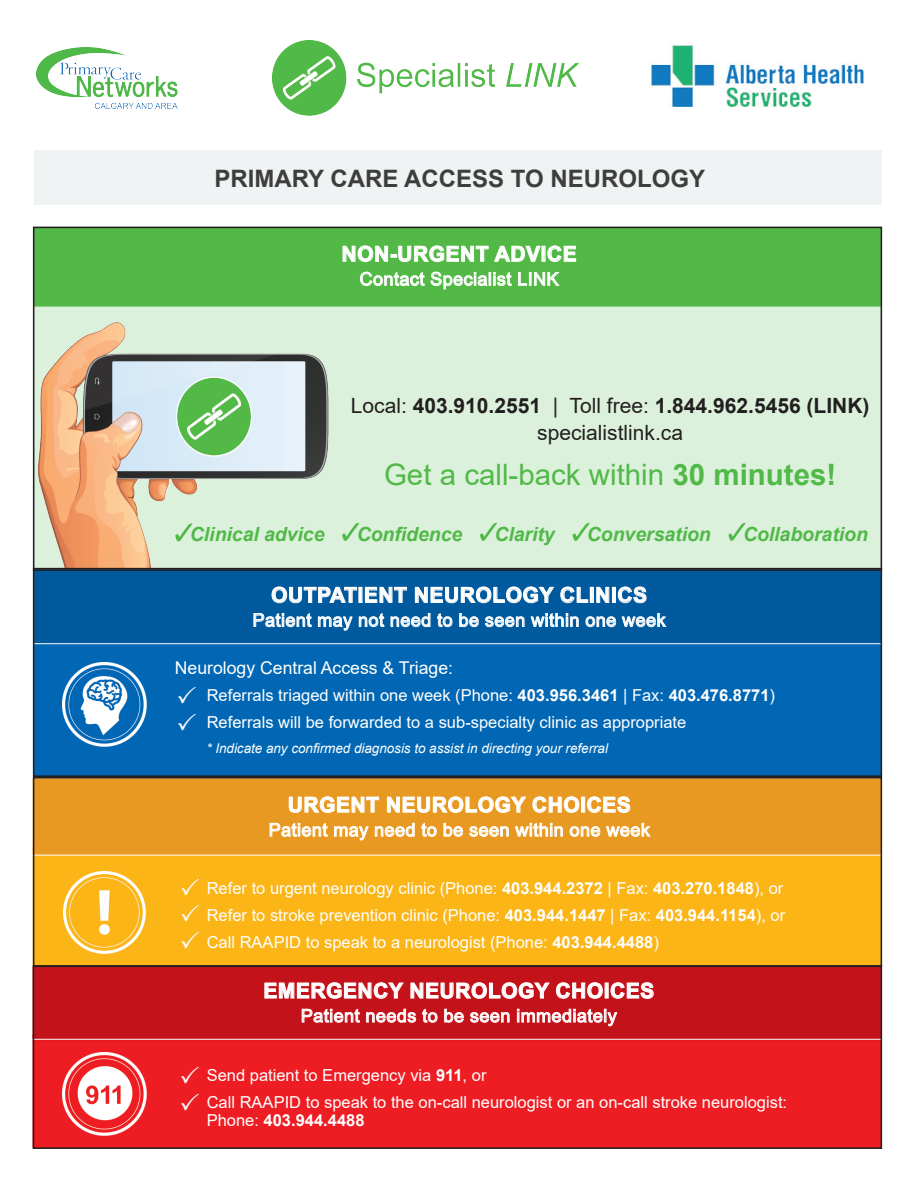
<style>
.page{position:relative;width:918px;height:1188px;background:#fff}
.page>*{position:absolute;margin:0;border:0;box-sizing:border-box;transform-origin:0 0}
.t1{font:29.55px "Arial";color:#51b948}
.t2{font:700 24px "Arial";color:#3e3e3f}
.t3{font:700 21px "Arial";letter-spacing:.025em;color:#fff}
.t4{font:21px/27px "Arial";color:#231f20;text-align:center}
.t5{font:italic 700 19.5px "Arial";letter-spacing:-.005em;color:#51b948}
.t6{font:18px "Arial";letter-spacing:.025em;color:#fff}
.t7{font:17.7px "Arial";color:#fff}
.t8{font:16.5px/27px "Arial";color:#fff}
.t9{font:700 16.5px "Arial";color:#fff}
.t10{font:italic 13.5px "Arial";letter-spacing:-.005em;color:#fff}
.s1{font-weight:700}
.s2{font-weight:400}
</style>
<div class="page">
<div style="left:36px;top:644px;width:843px;height:130px;background:#0167b4"></div>
<div style="left:347px;top:571px;width:532px;height:72px;background:#015a9d"></div>
<div style="left:34px;top:150px;width:847px;height:54px;background:#f0f3f4"></div>
<img style="left:63px;top:667px;width:84px;height:80px">
<div style="left:36px;top:856px;width:843px;height:108px;background:#fbb516"></div>
<div style="left:36px;top:780px;width:843px;height:75px;background:#e89922"></div>
<div style="left:36px;top:1040px;width:843px;height:106px;background:#ee1d23"></div>
<div style="left:36px;top:968px;width:843px;height:71px;background:#c4121a"></div>
<img style="left:63px;top:871px;width:83px;height:82px">
<img style="left:62px;top:1052px;width:84px;height:84px">
<div style="left:36px;top:230px;width:843px;height:76px;background:#52b947"></div>
<div style="left:347px;top:306px;width:532px;height:262px;background:#dcf1db"></div>
<svg style="left:343px;top:246px;width:198px;height:16px;background:#84cd7d"></svg>
<svg style="left:548px;top:246px;width:28px;height:16px"></svg>
<svg style="left:360px;top:272px;width:65px;height:14px"></svg>
<svg style="left:431px;top:272px;width:81px;height:17px"></svg>
<svg style="left:518px;top:272px;width:41px;height:14px"></svg>
<svg style="left:347px;top:587px;width:10px;height:16px"></svg>
<svg style="left:365px;top:587px;width:42px;height:16px"></svg>
<svg style="left:415px;top:587px;width:139px;height:16px;background:#4d8bba"></svg>
<svg style="left:561px;top:587px;width:27px;height:16px"></svg>
<div style="left:590px;top:587px;width:4px;height:16px;border:1px solid #fff"></div>
<svg style="left:596px;top:587px;width:13px;height:16px"></svg>
<div style="left:612px;top:587px;width:4px;height:16px;border:1px solid #fff"></div>
<svg style="left:618px;top:587px;width:28px;height:16px"></svg>
<svg style="left:347px;top:617px;width:6px;height:14px"></svg>
<svg style="left:359px;top:613px;width:25px;height:14px"></svg>
<svg style="left:391px;top:613px;width:39px;height:14px"></svg>
<svg style="left:437px;top:613px;width:15px;height:14px"></svg>
<svg style="left:459px;top:613px;width:20px;height:14px"></svg>
<svg style="left:485px;top:617px;width:39px;height:10px"></svg>
<svg style="left:531px;top:613px;width:48px;height:14px"></svg>
<svg style="left:586px;top:617px;width:30px;height:10px"></svg>
<svg style="left:622px;top:613px;width:44px;height:14px"></svg>
<svg style="left:289px;top:797px;width:90px;height:16px"></svg>
<svg style="left:387px;top:797px;width:139px;height:16px;background:#eeb763"></svg>
<svg style="left:533px;top:797px;width:46px;height:16px"></svg>
<div style="left:581px;top:797px;width:4px;height:15px;border:1px solid #fff"></div>
<svg style="left:587px;top:797px;width:43px;height:16px"></svg>
<svg style="left:270px;top:823px;width:58px;height:14px"></svg>
<svg style="left:334px;top:826px;width:35px;height:14px"></svg>
<svg style="left:375px;top:823px;width:40px;height:14px"></svg>
<svg style="left:421px;top:823px;width:16px;height:14px"></svg>
<svg style="left:444px;top:823px;width:19px;height:14px"></svg>
<svg style="left:469px;top:826px;width:40px;height:11px"></svg>
<svg style="left:515px;top:823px;width:48px;height:14px"></svg>
<svg style="left:570px;top:826px;width:30px;height:11px"></svg>
<svg style="left:606px;top:823px;width:44px;height:14px"></svg>
<svg style="left:265px;top:982px;width:139px;height:17px;background:#d65d63"></svg>
<svg style="left:411px;top:982px;width:139px;height:17px;background:#d4555b"></svg>
<svg style="left:556px;top:982px;width:47px;height:17px"></svg>
<svg style="left:611px;top:982px;width:43px;height:17px"></svg>
<svg style="left:302px;top:1009px;width:58px;height:14px"></svg>
<svg style="left:366px;top:1009px;width:50px;height:14px"></svg>
<svg style="left:422px;top:1009px;width:15px;height:14px"></svg>
<svg style="left:444px;top:1009px;width:20px;height:14px"></svg>
<svg style="left:470px;top:1012px;width:40px;height:11px"></svg>
<svg style="left:517px;top:1009px;width:100px;height:17px;background:#d76066"></svg>
<svg style="left:480px;top:523px;width:17px;height:18px"></svg>
<svg style="left:572px;top:523px;width:18px;height:18px"></svg>
<svg style="left:728px;top:523px;width:18px;height:18px"></svg>
<svg style="left:347px;top:523px;width:12px;height:18px"></svg>
<img style="left:32px;top:300px;width:315px;height:367px">
<div style="left:33px;top:965px;width:849px;height:184px;border:2px solid #231f20"></div>
<div style="left:33px;top:568px;width:849px;height:209px;border:2px solid #231f20"></div>
<div style="left:33px;top:777px;width:849px;height:190px;border:2px solid #231f20"></div>
<img style="left:272px;top:41px;width:308px;height:74px">
<img style="left:651px;top:45px;width:213px;height:63px">
<img style="left:36px;top:47px;width:142px;height:62px">
<svg style="left:178px;top:713px;width:18px;height:17px"></svg>
<svg style="left:178px;top:686px;width:18px;height:17px"></svg>
<svg style="left:181px;top:904px;width:18px;height:18px"></svg>
<svg style="left:182px;top:878px;width:17px;height:17px"></svg>
<svg style="left:181px;top:1093px;width:18px;height:17px"></svg>
<svg style="left:181px;top:1066px;width:18px;height:18px"></svg>
<svg style="left:182px;top:931px;width:17px;height:17px"></svg>
<h2 class="t2" style="left:214px;top:162px;width:492px">PRIMARY CARE ACCESS TO NEUROLOGY</h2>
<p class="t3" style="left:342px;top:239px;width:237px">NON-URGENT ADVICE</p>
<p class="t6" style="left:360px;top:267px;width:200px">Contact Specialist LINK</p>
<p class="t4" style="left:351px;top:391px;width:520px">Local: <span class="s1">403.910.2551</span> | Toll free: <span class="s1">1.844.962.5456 (LINK) </span>specialistlink.ca</p>
<h1 class="t1" style="left:384px;top:454px;width:454px">Get a call-back within <span class="s1">30 minutes!</span></h1>
<p class="t5" style="left:190px;top:521px;width:136px">Clinical advice</p>
<p class="t5" style="left:357px;top:521px;width:107px">Confidence</p>
<p class="t5" style="left:494px;top:521px;width:62px">Clarity</p>
<p class="t5" style="left:587px;top:521px;width:125px">Conversation</p>
<p class="t5" style="left:743px;top:521px;width:126px">Collaboration</p>
<p class="t3" style="left:271px;top:580px;width:377px">OUTPATIENT NEUROLOGY CLINICS</p>
<p class="t6" style="left:253px;top:608px;width:414px">Patient may not need to be seen within one week</p>
<p class="t7" style="left:175px;top:656px;width:280px">Neurology Central Access &amp; Triage:</p>
<p class="t8" style="left:207px;top:681px;width:570px">Referrals triaged within one week (Phone: <span class="s1">403.956.3461</span> | Fax: <span class="s1">403.476.8771</span>)<br>Referrals will be forwarded to a sub-specialty clinic as appropriate</p>
<p class="t10" style="left:206px;top:740px;width:403px">* Indicate any confirmed diagnosis to assist in directing your referral</p>
<p class="t3" style="left:288px;top:790px;width:345px">URGENT NEUROLOGY CHOICES</p>
<p class="t6" style="left:269px;top:817px;width:383px">Patient may need to be seen within one week</p>
<p class="t8" style="left:207px;top:874px;width:580px;text-align:justify">Refer to urgent neurology clinic (Phone: <span class="s1">403.944.2372</span> | Fax: <span class="s1">403.270.1848</span>), or Refer to stroke prevention clinic (Phone: <span class="s1">403.944.1447</span> | Fax: <span class="s1">403.944.1154</span>), or Call RAAPID to speak to a neurologist (Phone: <span class="s1">403.944.4488</span>)</p>
<p class="t3" style="left:263px;top:976px;width:392px">EMERGENCY NEUROLOGY CHOICES</p>
<p class="t6" style="left:301px;top:1003px;width:317px">Patient needs to be seen immediately</p>
<p class="t8" style="left:207px;top:1062px;width:582px">Send patient to Emergency via <span class="s1">911</span>, or<br>Call RAAPID to speak to the on-call neurologist or an on-call stroke neurologist:</p>
<p class="t9" style="left:207px;top:1108px;width:159px"><span class="s2">Phone:</span> 403.944.4488</p>
</div>
